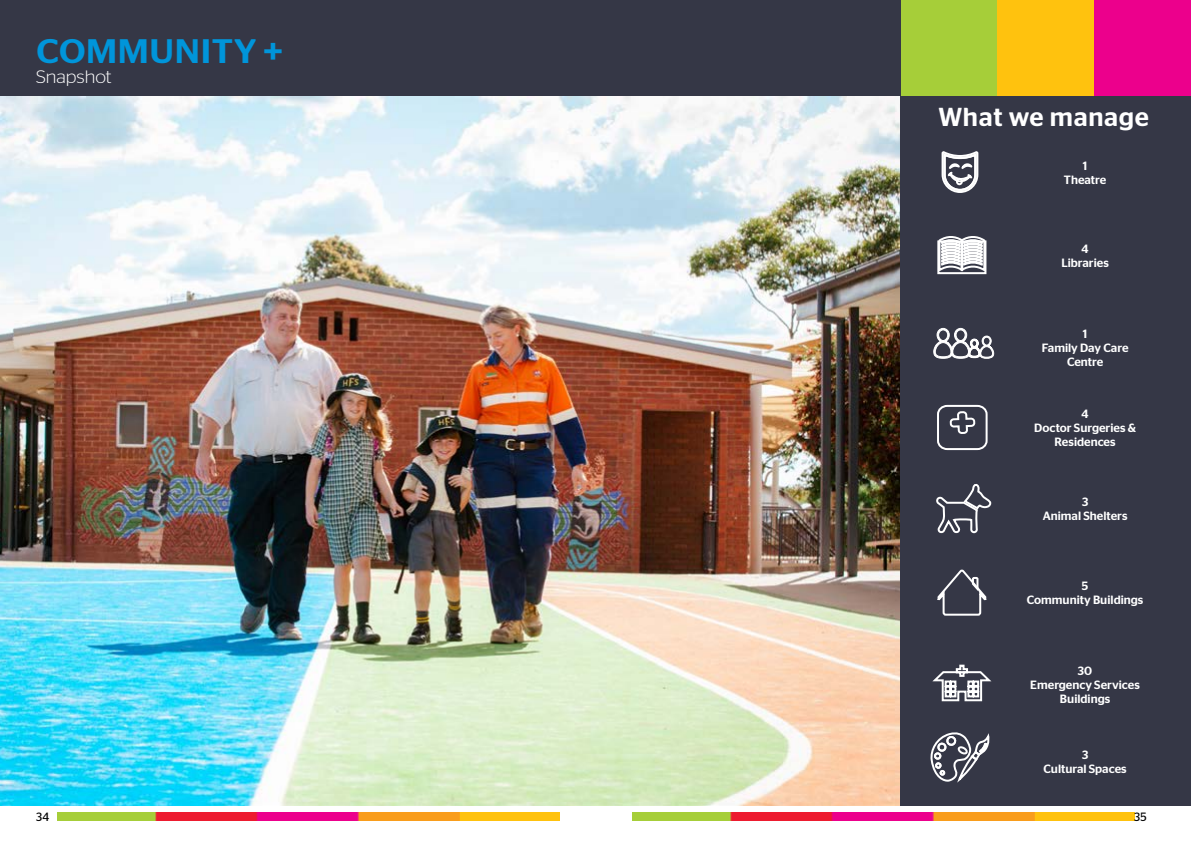
<style>
.page{position:relative;width:1191px;height:842px;background:#fff}
.page>*{position:absolute;margin:0;border:0;box-sizing:border-box;transform-origin:0 0}
.t1{font:500 34px "Stag Sans";letter-spacing:.02em;color:#0095da;scale:1.07 1}
.t2{font:500 26px "Stag Sans";letter-spacing:.025em;color:#fff}
.t3{font:300 18px "Stag Sans";color:#fff;scale:1.07 1}
.t4{font:500 12px/14px "Stag Sans";color:#fff;text-align:center}
.t5{font:12px "Stag Sans";color:#000}
</style>
<div class="page">
<div style="left:0;top:0;width:1191px;height:97px;background:#353746"></div>
<div style="left:1094px;top:0;width:97px;height:97px;background:#ec008c"></div>
<img style="left:58px;top:813px;width:501px;height:8px">
<img style="left:632px;top:813px;width:502px;height:8px">
<div style="left:901px;top:0;width:96px;height:97px;background:#a6ce39"></div>
<div style="left:997px;top:0;width:97px;height:97px;background:#ffc20e"></div>
<img style="left:0;top:97px;width:901px;height:709px">
<div style="left:901px;top:97px;width:290px;height:709px;background:#353746"></div>
<div style="left:937px;top:240px;width:49px;height:34px;border:2px solid #fff"></div>
<svg style="left:937px;top:236px;width:49px;height:36px;background:#ceced2"></svg>
<svg style="left:941px;top:151px;width:38px;height:42px"></svg>
<svg style="left:936px;top:483px;width:56px;height:51px"></svg>
<div style="left:937px;top:405px;width:50px;height:45px;border:2px solid #fff;border-radius:9px"></div>
<svg style="left:949px;top:411px;width:27px;height:23px"></svg>
<svg style="left:933px;top:327px;width:61px;height:32px"></svg>
<svg style="left:930px;top:732px;width:60px;height:51px"></svg>
<svg style="left:932px;top:664px;width:60px;height:38px"></svg>
<svg style="left:937px;top:569px;width:50px;height:47px"></svg>
<h1 class="t1" style="left:36px;top:32px;width:232px">COMMUNITY +</h1>
<h3 class="t3" style="left:36px;top:66px;width:72px">Snapshot</h3>
<h2 class="t2" style="left:938px;top:102px;width:212px">What we manage</h2>
<p class="t4" style="left:1064px;top:159px;width:44px">1<br>Theatre</p>
<p class="t4" style="left:1061px;top:241px;width:49px">4<br>Libraries</p>
<p class="t4" style="left:1041px;top:326px;width:88px">1<br>Family Day Care<br>Centre</p>
<p class="t4" style="left:1034px;top:407px;width:103px">4<br>Doctor Surgeries &amp;<br>Residences</p>
<p class="t4" style="left:1042px;top:495px;width:86px">3<br>Animal Shelters</p>
<p class="t4" style="left:1026px;top:579px;width:118px">5<br>Community Buildings</p>
<p class="t4" style="left:1030px;top:663px;width:111px">30<br>Emergency Services<br>Buildings</p>
<p class="t4" style="left:1043px;top:747px;width:85px">3<br>Cultural Spaces</p>
<p class="t5" style="left:36px;top:810px;width:14px">34</p>
<p class="t5" style="left:1134px;top:810px;width:14px">35</p>
</div>
